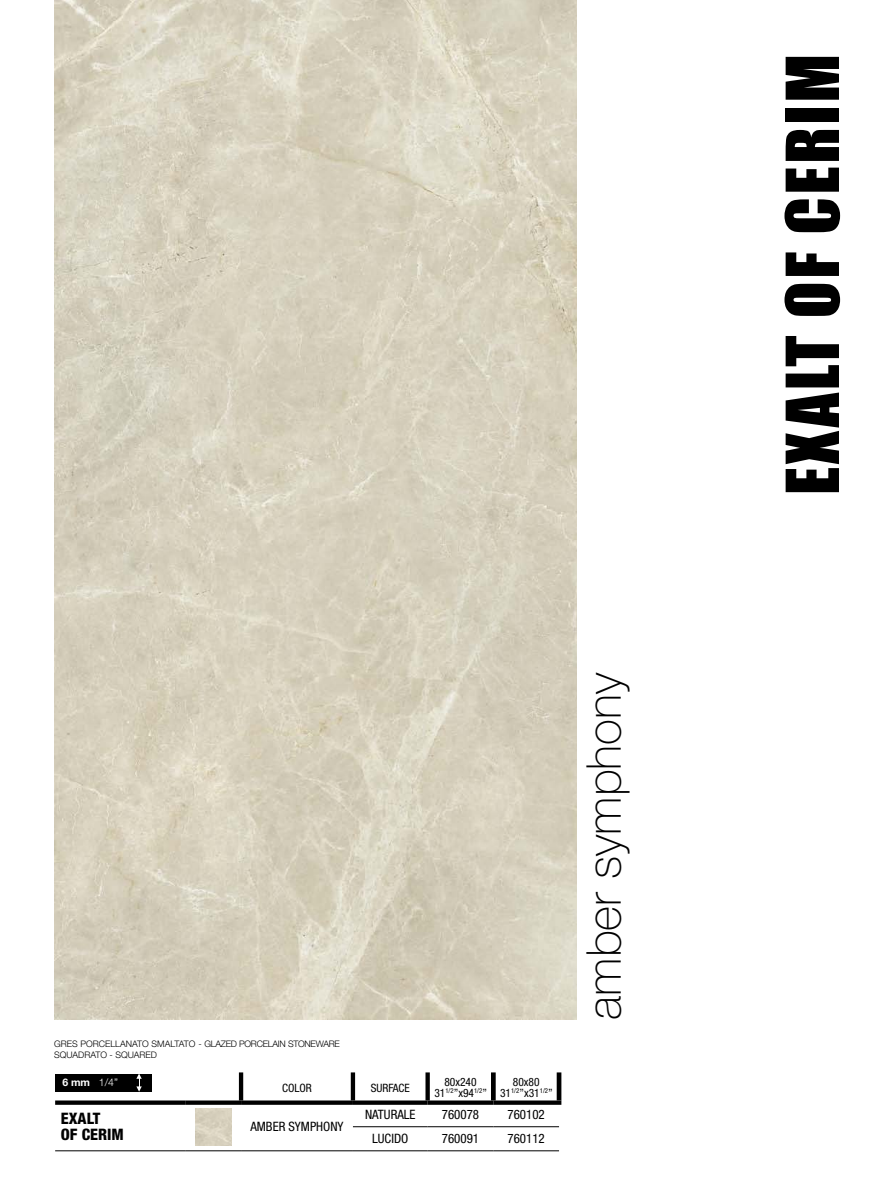
<style>
.page{position:relative;width:893px;height:1191px;background:#fff}
.page>*{position:absolute;margin:0;border:0;box-sizing:border-box;transform-origin:0 0}
.t1{font:67.5px "Impact";letter-spacing:.04em;color:#000}
.t2{font:100 48px "Helvetica Neue LT Std";color:#000}
.t3{font:800 condensed 15.75px/16px "Helvetica Neue LT Std";color:#000}
.t4{font:condensed 13.05px "Helvetica Neue LT Std";color:#000}
.t5{font:condensed 12.9px "Helvetica Neue LT Std";color:#000}
.t6{font:condensed 11.55px/10.5px "Helvetica Neue LT Std";color:#000;text-align:center}
.t7{font:300 10.5px "Helvetica Neue LT Std";color:#fff}
.t8{font:300 9px "Helvetica Neue LT Std";letter-spacing:-.03em;color:#000}
.t9{font:300 9px "Helvetica Neue";color:#000}
.s1{font-weight:700}
</style>
<div class="page">
<img style="left:54px;top:0;width:523px;height:1019px">
<hr style="left:353px;top:1126px;width:75px;height:1px;background:#000">
<hr style="left:428px;top:1126px;width:65px;height:1px;background:#000">
<hr style="left:493px;top:1126px;width:66px;height:1px;background:#000">
<hr style="left:55px;top:1150px;width:131px;height:1px;background:#000">
<hr style="left:186px;top:1150px;width:55px;height:1px;background:#000">
<hr style="left:241px;top:1150px;width:112px;height:1px;background:#000">
<hr style="left:353px;top:1150px;width:75px;height:1px;background:#000">
<hr style="left:428px;top:1150px;width:65px;height:1px;background:#000">
<hr style="left:493px;top:1150px;width:66px;height:1px;background:#000">
<svg style="left:55px;top:1100px;width:131px;height:4px"></svg>
<svg style="left:186px;top:1100px;width:55px;height:4px"></svg>
<svg style="left:241px;top:1100px;width:112px;height:4px"></svg>
<svg style="left:353px;top:1100px;width:75px;height:4px"></svg>
<svg style="left:428px;top:1100px;width:65px;height:4px"></svg>
<svg style="left:493px;top:1100px;width:68px;height:4px"></svg>
<hr style="left:239px;top:1072px;width:4px;height:28px;background:#000">
<hr style="left:351px;top:1072px;width:4px;height:28px;background:#000">
<div style="left:425px;top:1072px;width:5px;height:28px;background:#000"></div>
<div style="left:491px;top:1072px;width:5px;height:28px;background:#000"></div>
<hr style="left:557px;top:1072px;width:4px;height:28px;background:#000">
<img style="left:195px;top:1108px;width:37px;height:37px">
<div style="left:55px;top:1073px;width:96px;height:18px;background:#000"></div>
<svg style="left:136px;top:1073px;width:6px;height:18px"></svg>
<p class="t8" style="left:54px;top:1038px;width:287px">GRES PORCELLANATO SMALTATO - GLAZED PORCELAIN STONEWARE</p>
<p class="t9" style="left:54px;top:1049px;width:105px">SQUADRATO - SQUARED</p>
<p class="t7" style="left:62px;top:1075px;width:57px"><span class="s1">6 mm</span> 1/4”</p>
<p class="t6" style="left:282px;top:1082px;width:31px">COLOR</p>
<p class="t6" style="left:371px;top:1082px;width:41px">SURFACE</p>
<p class="t6" style="left:434px;top:1077px;width:54px">80X240<br>31<sup>1/2</sup>”X94<sup>1/2</sup>”</p>
<p class="t6" style="left:500px;top:1077px;width:54px">80X80<br>31<sup>1/2</sup>”X31<sup>1/2</sup>”</p>
<h3 class="t3" style="left:61px;top:1110px;width:64px">EXALT<br>OF CERIM</h3>
<p class="t5" style="left:250px;top:1119px;width:88px">AMBER SYMPHONY</p>
<p class="t5" style="left:365px;top:1107px;width:15px">NATURALE</p>
<p class="t4" style="left:442px;top:1107px;width:39px">760078</p>
<p class="t4" style="left:507px;top:1107px;width:39px">760102</p>
<p class="t5" style="left:372px;top:1131px;width:7px">LUCIDO</p>
<p class="t4" style="left:442px;top:1131px;width:39px">760091</p>
<p class="t4" style="left:507px;top:1131px;width:39px">760112</p>
<h2 class="t2" style="left:576px;top:1019px;width:349px;rotate:-90deg">amber symphony</h2>
<h1 class="t1" style="left:760px;top:495px;width:442px;rotate:-90deg">EXALT OF CERIM</h1>
</div>
